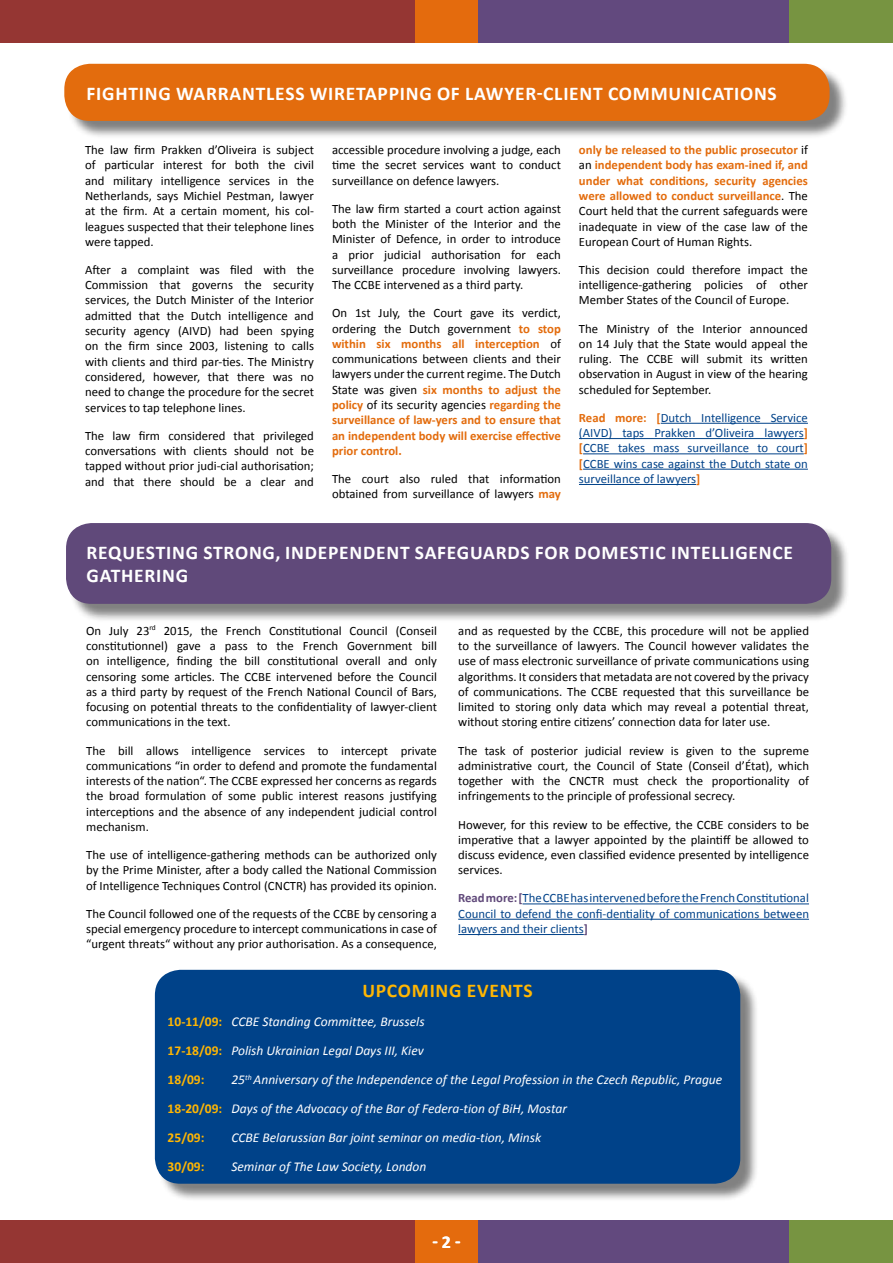
<style>
.page{position:relative;width:893px;height:1263px;background:#fff}
.page>*{position:absolute;margin:0;border:0;box-sizing:border-box;transform-origin:0 0}
.t1{font:700 19.5px/23.4px "Calibri";letter-spacing:.04em;color:#fff}
.t2{font:700 19.5px "Calibri";letter-spacing:.04em;color:#ffb602}
.t3{font:700 18px "Calibri";color:#fff}
.t4{font:italic 13.5px/29px "Calibri";color:#fff;text-align:justify}
.t5{font:700 13.5px "Calibri";color:#ffb602}
.t6{font:12.75px/15.3px "Calibri";color:#000;text-align:justify}
.t7{font:12.75px/15.3px "Calibri";color:#004289;text-align:justify}
.t8{font:700 12.75px/15.3px "Calibri";color:#e36c0d;text-align:justify}
.s1{font-weight:700;color:#e36c0d}
.s2{font-weight:400;color:#000}
.s3{font-weight:700;color:#60497a}
.s4{font-weight:700;font-style:normal;color:#ffb602}
</style>
<div class="page">
<div style="left:0;top:1220px;width:415px;height:43px;background:#953633"></div>
<div style="left:478px;top:1220px;width:311px;height:43px;background:#62497e"></div>
<div style="left:415px;top:1220px;width:63px;height:43px;background:#e46b0d"></div>
<div style="left:789px;top:1220px;width:104px;height:43px;background:#779441"></div>
<div style="left:0;top:0;width:415px;height:43px;background:#953633"></div>
<div style="left:478px;top:0;width:311px;height:43px;background:#62497e"></div>
<div style="left:415px;top:0;width:63px;height:43px;background:#e46b0d"></div>
<div style="left:789px;top:0;width:104px;height:43px;background:#779441"></div>
<div style="left:67px;top:66px;width:781px;height:74px;background:#000;opacity:.5"></div>
<div style="left:64px;top:64px;width:765px;height:57px;background:#e36c0d;border-radius:26px"></div>
<div style="left:68px;top:525px;width:782px;height:97px;background:#000;opacity:.5"></div>
<div style="left:66px;top:523px;width:765px;height:81px;background:#60497a;border-radius:26px"></div>
<div style="left:157px;top:972px;width:602px;height:231px;background:#000;opacity:.5"></div>
<div style="left:155px;top:970px;width:585px;height:214px;background:#004289;border-radius:26px"></div>
<hr style="left:522px;top:903px;width:287px;height:1px;background:#004289">
<hr style="left:458px;top:919px;width:351px;height:1px;background:#004289">
<hr style="left:458px;top:934px;width:126px;height:1px;background:#004289">
<hr style="left:661px;top:423px;width:147px;height:1px;background:#004289">
<hr style="left:579px;top:438px;width:225px;height:1px;background:#004289">
<hr style="left:583px;top:453px;width:221px;height:1px;background:#004289">
<hr style="left:583px;top:469px;width:225px;height:1px;background:#004289">
<hr style="left:579px;top:484px;width:117px;height:1px;background:#004289">
<h1 class="t1" style="left:87px;top:81px;width:692px">FIGHTING WARRANTLESS WIRETAPPING OF LAWYER-CLIENT COMMUNICATIONS</h1>
<p class="t6" style="left:85px;top:142px;width:230px">The law firm Prakken d’Oliveira is subject of particular interest for both the civil and military intelligence services in the Netherlands, says Michiel Pestman, lawyer at the firm. At a certain moment, his col&shy;leagues suspected that their telephone lines were tapped.</p>
<p class="t6" style="left:85px;top:262px;width:230px">After a complaint was filed with the Commission that governs the security services, the Dutch Minister of the Interior admitted that the Dutch intelligence and security agency (AIVD) had been spying on the firm since 2003, listening to calls with clients and third par-ties. The Ministry considered, however, that there was no need to change the procedure for the secret services to tap telephone lines.</p>
<p class="t6" style="left:85px;top:428px;width:230px">The law firm considered that privileged conversations with clients should not be tapped without prior judi-cial authorisation; and that there should be a clear and</p>
<p class="t6" style="left:332px;top:142px;width:230px">accessible procedure involving a judge, each time the secret services want to conduct surveillance on defence lawyers.</p>
<p class="t6" style="left:332px;top:201px;width:230px">The law firm started a court action against both the Minister of the Interior and the Minister of Defence, in order to introduce a prior judicial authorisation for each surveillance procedure involving lawyers.<br>The CCBE intervened as a third party.</p>
<p class="t6" style="left:332px;top:305px;width:230px">On 1st July, the Court gave its verdict, ordering the Dutch government <span class="s1">to stop within six months all interception</span> of communications between clients and their lawyers under the current regime. The Dutch State was given <span class="s1">six months to adjust the policy</span> of its security agencies <span class="s1">regarding the surveillance of law-yers and to ensure that an independent body will exercise effective prior control.</span></p>
<p class="t6" style="left:332px;top:471px;width:230px">The court also ruled that information obtained from surveillance of lawyers <span class="s1">may</span></p>
<p class="t8" style="left:579px;top:142px;width:230px">only be released to the public prosecutor <span class="s2">if an</span> independent body has exam-ined if, and under what conditions, security agencies were allowed to conduct surveillance<span class="s2">. The Court held that the current safeguards were inadequate in view of the case law of the European Court of Human Rights.</span></p>
<p class="t6" style="left:579px;top:262px;width:230px">This decision could therefore impact the intelligence-gathering policies of other Member States of the Council of Europe.</p>
<p class="t6" style="left:579px;top:321px;width:230px">The Ministry of the Interior announced on 14 July that the State would appeal the ruling. The CCBE will submit its written observation in August in view of the hearing scheduled for September.</p>
<p class="t7" style="left:579px;top:410px;width:230px"><span class="s1">Read more: [</span>Dutch Intelligence Service (AIVD) taps Prakken d’Oliveira lawyers<span class="s1">] [</span>CCBE takes mass surveillance to court<span class="s1">] [</span>CCBE wins case against the Dutch state on surveillance of lawyers<span class="s1">]</span></p>
<h1 class="t1" style="left:87px;top:541px;width:708px">REQUESTING STRONG, INDEPENDENT SAFEGUARDS FOR DOMESTIC INTELLIGENCE<br>GATHERING</h1>
<p class="t6" style="left:86px;top:623px;width:352px">On July 23<sup>rd</sup> 2015, the French Constitutional Council (Conseil constitutionnel) gave a pass to the French Government bill on intelligence, finding the bill constitutional overall and only censoring some articles. The CCBE intervened before the Council as a third party by request of the French National Council of Bars, focusing on potential threats to the confidentiality of lawyer-client communications in the text.</p>
<p class="t6" style="left:86px;top:743px;width:352px">The bill allows intelligence services to intercept private communications “in order to defend and promote the fundamental interests of the nation“. The CCBE expressed her concerns as regards the broad formulation of some public interest reasons justifying interceptions and the absence of any independent judicial control mechanism.</p>
<p class="t6" style="left:86px;top:847px;width:352px">The use of intelligence-gathering methods can be authorized only by the Prime Minister, after a body called the National Commission of Intelligence Techniques Control (CNCTR) has provided its opinion.</p>
<p class="t6" style="left:86px;top:906px;width:352px">The Council followed one of the requests of the CCBE by censoring a special emergency procedure to intercept communications in case of “urgent threats“ without any prior authorisation. As a consequence,</p>
<p class="t6" style="left:458px;top:623px;width:352px">and as requested by the CCBE, this procedure will not be applied to the surveillance of lawyers. The Council however validates the use of mass electronic surveillance of private communications using algorithms. It considers that metadata are not covered by the privacy of communications. The CCBE requested that this surveillance be limited to storing only data which may reveal a potential threat, without storing entire citizens’ connection data for later use.</p>
<p class="t6" style="left:458px;top:743px;width:352px">The task of posterior judicial review is given to the supreme administrative court, the Council of State (Conseil d’État), which together with the CNCTR must check the proportionality of infringements to the principle of professional secrecy.</p>
<p class="t6" style="left:458px;top:817px;width:352px">However, for this review to be effective, the CCBE considers to be imperative that a lawyer appointed by the plaintiff be allowed to discuss evidence, even classified evidence presented by intelligence services.</p>
<p class="t7" style="left:458px;top:891px;width:352px"><span class="s3">Read more: [</span>The CCBE has intervened before the French Constitutional Council to defend the confi-dentiality of communications between lawyers and their clients<span class="s3">]</span></p>
<h1 class="t2" style="left:362px;top:978px;width:172px">UPCOMING EVENTS</h1>
<p class="t4" style="left:168px;top:1007px;width:258px"><span class="s4">10-11/09:</span> CCBE Standing Committee, Brussels <span class="s4">17-18/09:</span> Polish Ukrainian Legal Days III, Kiev <span class="s4">18/09:</span></p>
<p class="t4" style="left:168px;top:1064px;width:556px;text-align:left;text-indent:64px">25<sup>th</sup> Anniversary of the Independence of the Legal Profession in the Czech Republic, Prague<br><span class="s4">18-20/09:</span> Days of the Advocacy of the Bar of Federa-tion of BiH, Mostar<br><span class="s4">25/09:</span></p>
<p class="t4" style="left:231px;top:1122px;width:311px">CCBE Belarussian Bar joint seminar on media-tion, Minsk</p>
<p class="t5" style="left:168px;top:1158px;width:38px">30/09:</p>
<p class="t4" style="left:231px;top:1151px;width:196px">Seminar of The Law Society, London</p>
<h2 class="t3" style="left:432px;top:1231px;width:30px">- 2 -</h2>
</div>
